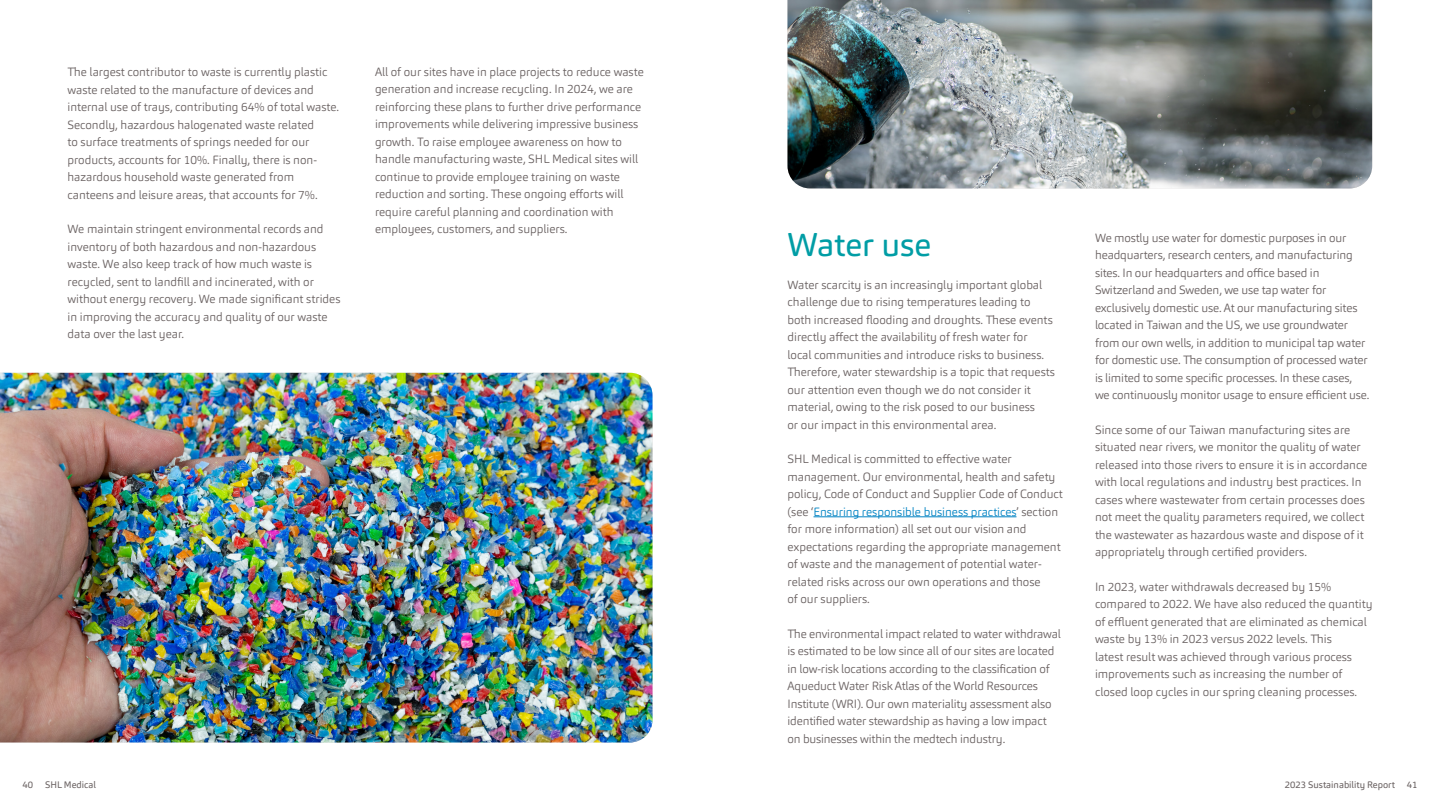
<style>
.page{position:relative;width:1440px;height:810px;background:#fff}
.page>*{position:absolute;margin:0;border:0;box-sizing:border-box;transform-origin:0 0}
.t1{font:32.5px "Carnas";color:#009da5}
.t2{font:300 11.88px/17.5px "Carnas";color:#6a6262}
.t3{font:9.38px "Carnas";color:#6a6262}
.s1{color:#0083c3}
</style>
<div class="page">
<hr style="left:814px;top:517px;width:203px;height:1px;background:#0083c3">
<img style="left:0;top:373px;width:652px;height:369px">
<img style="left:788px;top:0;width:584px;height:188px">
<p class="t2" style="left:68px;top:63px;width:273px">The largest contributor to waste is currently plastic waste related to the manufacture of devices and internal use of trays, contributing 64% of total waste.<br>Secondly, hazardous halogenated waste related<br>to surface treatments of springs needed for our products, accounts for 10%. Finally, there is non&shy;hazardous household waste generated from canteens and leisure areas, that accounts for 7%.</p>
<p class="t2" style="left:68px;top:220px;width:274px">We maintain stringent environmental records and inventory of both hazardous and non-hazardous waste. We also keep track of how much waste is recycled, sent to landfill and incinerated, with or without energy recovery. We made significant strides in improving the accuracy and quality of our waste data over the last year.</p>
<p class="t2" style="left:375px;top:63px;width:270px">All of our sites have in place projects to reduce waste generation and increase recycling. In 2024, we are reinforcing these plans to further drive performance improvements while delivering impressive business growth. To raise employee awareness on how to handle manufacturing waste, SHL Medical sites will continue to provide employee training on waste reduction and sorting. These ongoing efforts will require careful planning and coordination with employees, customers, and suppliers.</p>
<h1 class="t1" style="left:788px;top:224px;width:145px">Water use</h1>
<p class="t2" style="left:788px;top:276px;width:269px">Water scarcity is an increasingly important global challenge due to rising temperatures leading to both increased flooding and droughts. These events directly affect the availability of fresh water for<br>local communities and introduce risks to business.<br>Therefore, water stewardship is a topic that requests our attention even though we do not consider it material, owing to the risk posed to our business<br>or our impact in this environmental area.</p>
<p class="t2" style="left:788px;top:450px;width:277px">SHL Medical is committed to effective water management. Our environmental, health and safety policy, Code of Conduct and Supplier Code of Conduct (see ‘<span class="s1">Ensuring responsible business practices</span>’ section for more information) all set out our vision and expectations regarding the appropriate management of waste and the management of potential water&shy;related risks across our own operations and those<br>of our suppliers.</p>
<p class="t2" style="left:788px;top:625px;width:275px">The environmental impact related to water withdrawal is estimated to be low since all of our sites are located in low-risk locations according to the classification of Aqueduct Water Risk Atlas of the World Resources Institute (WRI). Our own materiality assessment also identified water stewardship as having a low impact on businesses within the medtech industry.</p>
<p class="t2" style="left:1095px;top:229px;width:276px">We mostly use water for domestic purposes in our headquarters, research centers, and manufacturing sites. In our headquarters and office based in Switzerland and Sweden, we use tap water for exclusively domestic use. At our manufacturing sites located in Taiwan and the US, we use groundwater from our own wells, in addition to municipal tap water for domestic use. The consumption of processed water is limited to some specific processes. In these cases, we continuously monitor usage to ensure efficient use.</p>
<p class="t2" style="left:1095px;top:421px;width:274px">Since some of our Taiwan manufacturing sites are situated near rivers, we monitor the quality of water released into those rivers to ensure it is in accordance with local regulations and industry best practices. In cases where wastewater from certain processes does not meet the quality parameters required, we collect the wastewater as hazardous waste and dispose of it appropriately through certified providers.</p>
<p class="t2" style="left:1095px;top:578px;width:279px">In 2023, water withdrawals decreased by 15% compared to 2022. We have also reduced the quantity of effluent generated that are eliminated as chemical waste by 13% in 2023 versus 2022 levels. This<br>latest result was achieved through various process improvements such as increasing the number of closed loop cycles in our spring cleaning processes.</p>
<p class="t3" style="left:22px;top:778px;width:12px">40</p>
<p class="t3" style="left:45px;top:778px;width:52px">SHL Medical</p>
<p class="t3" style="left:1285px;top:778px;width:112px">2023 Sustainability Report</p>
<p class="t3" style="left:1407px;top:778px;width:12px">41</p>
</div>
